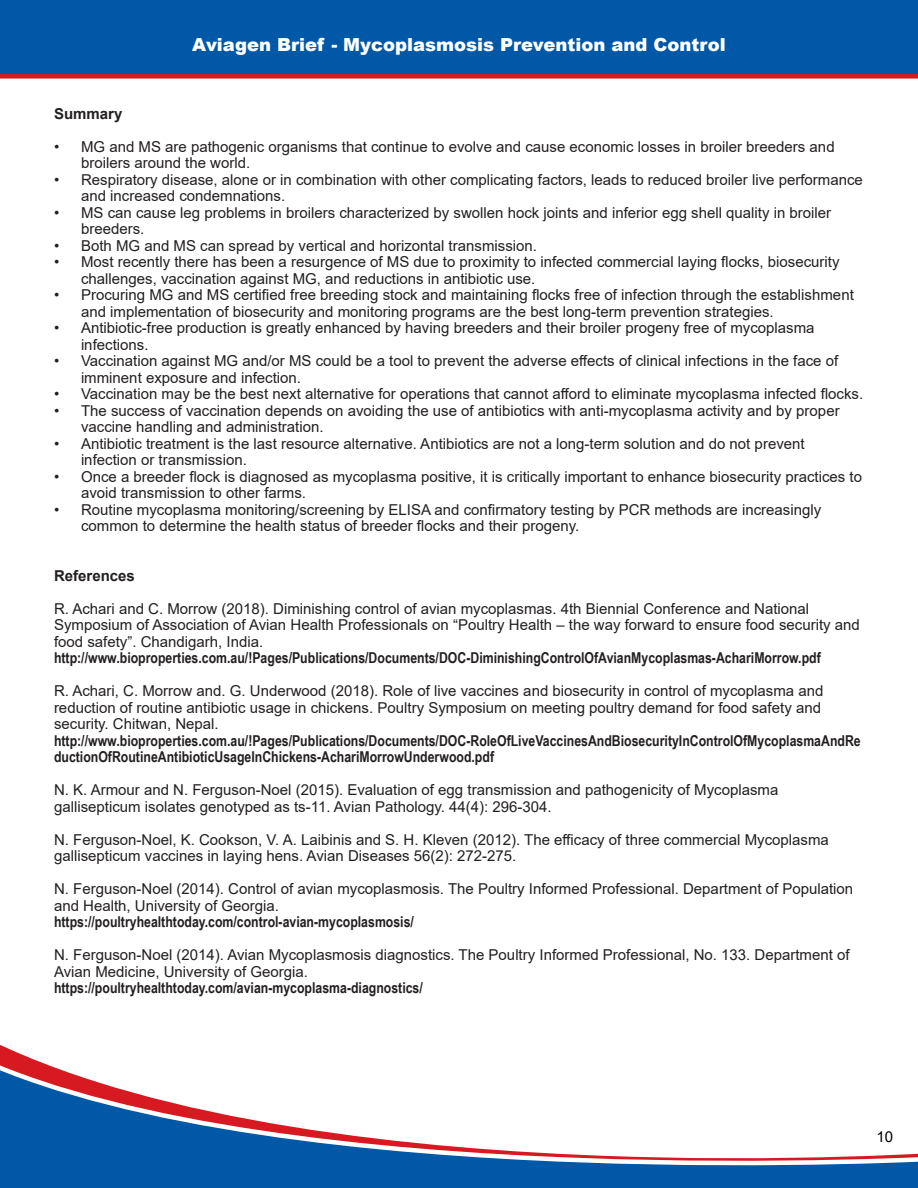
<style>
.page{position:relative;width:918px;height:1188px;background:#fff}
.page>*{position:absolute;margin:0;border:0;box-sizing:border-box;transform-origin:0 0}
.t1{font:900 18px "Arial";color:#fff}
.t2{font:15px/16.5px "Arial";color:#231f20}
.t3{font:700 15px/16.5px "Arial Narrow";color:#231f20}
.t4{font:700 15px "Arial";color:#231f20}
.t5{font:15px "Arial";color:#000}
</style>
<div class="page">
<svg style="left:0;top:1051px;width:918px;height:137px"></svg>
<div style="left:0;top:0;width:918px;height:79px;background:#0158a6"></div>
<p class="t1" style="left:192px;top:32px;width:535px">Aviagen Brief - Mycoplasmosis Prevention and Control</p>
<p class="t4" style="left:54px;top:103px;width:70px">Summary</p>
<p class="t2" style="left:81px;top:138px;width:755px;text-indent:-27px">• MG and MS are pathogenic organisms that continue to evolve and cause economic losses in broiler breeders and broilers around the world.</p>
<p class="t2" style="left:81px;top:171px;width:783px;text-indent:-27px">• Respiratory disease, alone or in combination with other complicating factors, leads to reduced broiler live performance and increased condemnations.</p>
<p class="t2" style="left:81px;top:204px;width:752px;text-indent:-27px">• MS can cause leg problems in broilers characterized by swollen hock joints and inferior egg shell quality in broiler breeders.</p>
<p class="t2" style="left:54px;top:237px;width:485px">• Both MG and MS can spread by vertical and horizontal transmission.</p>
<p class="t2" style="left:81px;top:254px;width:760px;text-indent:-27px">• Most recently there has been a resurgence of MS due to proximity to infected commercial laying flocks, biosecurity challenges, vaccination against MG, and reductions in antibiotic use.</p>
<p class="t2" style="left:81px;top:287px;width:774px;text-indent:-27px">• Procuring MG and MS certified free breeding stock and maintaining flocks free of infection through the establishment and implementation of biosecurity and monitoring programs are the best long-term prevention strategies.</p>
<p class="t2" style="left:81px;top:320px;width:735px;text-indent:-27px">• Antibiotic-free production is greatly enhanced by having breeders and their broiler progeny free of mycoplasma infections.</p>
<p class="t2" style="left:81px;top:353px;width:759px;text-indent:-27px">• Vaccination against MG and/or MS could be a tool to prevent the adverse effects of clinical infections in the face of imminent exposure and infection.</p>
<p class="t2" style="left:54px;top:386px;width:811px">• Vaccination may be the best next alternative for operations that cannot afford to eliminate mycoplasma infected flocks.</p>
<p class="t2" style="left:81px;top:402px;width:760px;text-indent:-27px">• The success of vaccination depends on avoiding the use of antibiotics with anti-mycoplasma activity and by proper vaccine handling and administration.</p>
<p class="t2" style="left:81px;top:435px;width:725px;text-indent:-27px">• Antibiotic treatment is the last resource alternative. Antibiotics are not a long-term solution and do not prevent infection or transmission.</p>
<p class="t2" style="left:81px;top:468px;width:783px;text-indent:-27px">• Once a breeder flock is diagnosed as mycoplasma positive, it is critically important to enhance biosecurity practices to avoid transmission to other farms.</p>
<p class="t2" style="left:81px;top:501px;width:742px;text-indent:-27px">• Routine mycoplasma monitoring/screening by ELISA and confirmatory testing by PCR methods are increasingly common to determine the health status of breeder flocks and their progeny.</p>
<p class="t4" style="left:54px;top:565px;width:82px">References</p>
<p class="t2" style="left:54px;top:600px;width:807px">R. Achari and C. Morrow (2018). Diminishing control of avian mycoplasmas. 4th Biennial Conference and National<br>Symposium of Association of Avian Health Professionals on “Poultry Health – the way forward to ensure food security and food safety”. Chandigarh, India.</p>
<p class="t3" style="left:54px;top:649px;width:768px">http://www.bioproperties.com.au/!Pages/Publications/Documents/DOC-DiminishingControlOfAvianMycoplasmas-AchariMorrow.pdf</p>
<p class="t2" style="left:54px;top:683px;width:771px">R. Achari, C. Morrow and. G. Underwood (2018). Role of live vaccines and biosecurity in control of mycoplasma and reduction of routine antibiotic usage in chickens. Poultry Symposium on meeting poultry demand for food safety and security. Chitwan, Nepal.</p>
<p class="t3" style="left:54px;top:732px;width:808px">http://www.bioproperties.com.au/!Pages/Publications/Documents/DOC-RoleOfLiveVaccinesAndBiosecurityInControlOfMycoplasmaAndRe ductionOfRoutineAntibioticUsageInChickens-AchariMorrowUnderwood.pdf</p>
<p class="t2" style="left:54px;top:782px;width:726px">N. K. Armour and N. Ferguson-Noel (2015). Evaluation of egg transmission and pathogenicity of Mycoplasma gallisepticum isolates genotyped as ts-11. Avian Pathology. 44(4): 296-304.</p>
<p class="t2" style="left:54px;top:831px;width:776px">N. Ferguson-Noel, K. Cookson, V. A. Laibinis and S. H. Kleven (2012). The efficacy of three commercial Mycoplasma gallisepticum vaccines in laying hens. Avian Diseases 56(2): 272-275.</p>
<p class="t2" style="left:54px;top:881px;width:801px">N. Ferguson-Noel (2014). Control of avian mycoplasmosis. The Poultry Informed Professional. Department of Population and Health, University of Georgia.</p>
<p class="t3" style="left:54px;top:913px;width:361px">https://poultryhealthtoday.com/control-avian-mycoplasmosis/</p>
<p class="t2" style="left:54px;top:947px;width:797px">N. Ferguson-Noel (2014). Avian Mycoplasmosis diagnostics. The Poultry Informed Professional, No. 133. Department of<br>Avian Medicine, University of Georgia.</p>
<p class="t3" style="left:54px;top:979px;width:370px">https://poultryhealthtoday.com/avian-mycoplasma-diagnostics/</p>
<p class="t5" style="left:877px;top:1126px;width:18px">10</p>
</div>
